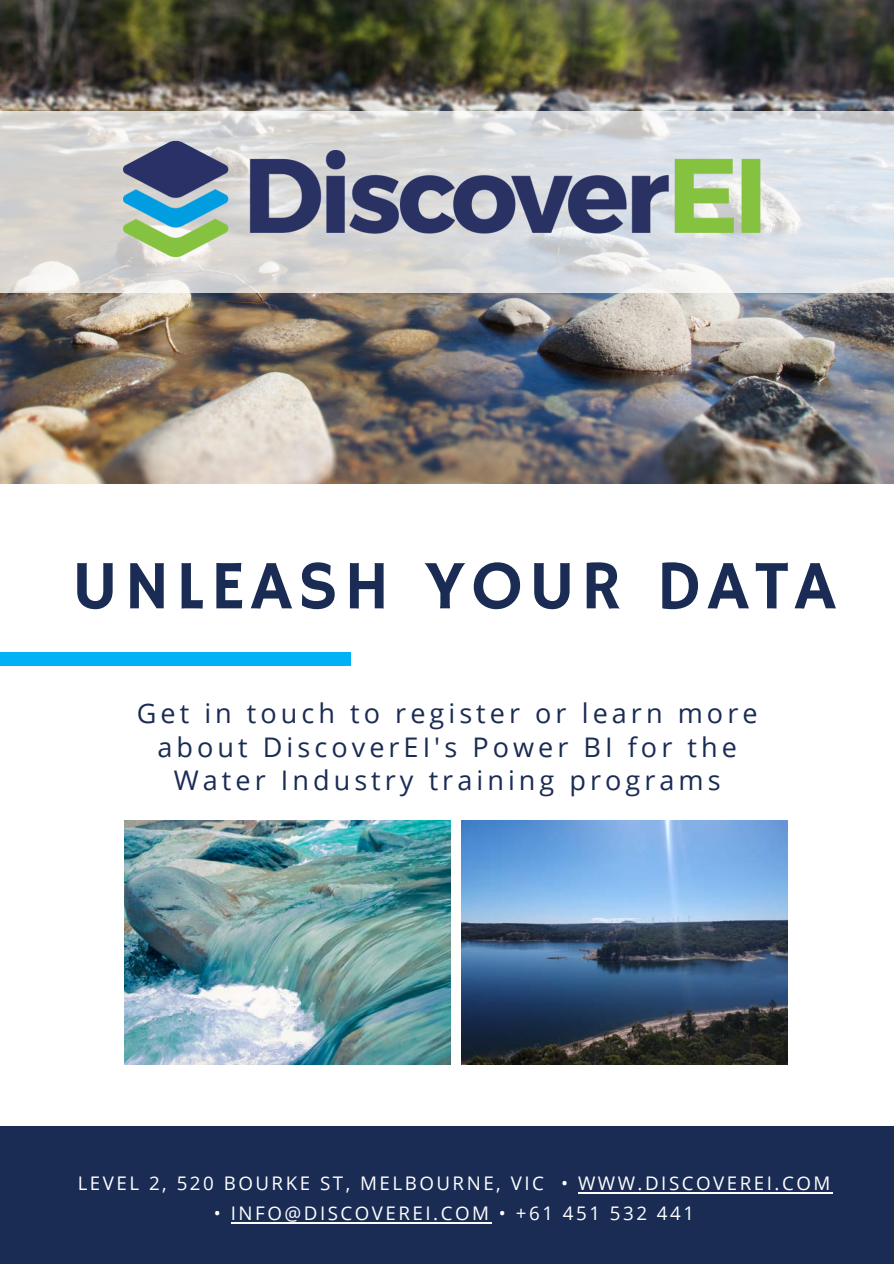
<style>
.page{position:relative;width:894px;height:1264px;background:#fff}
.page>*{position:absolute;margin:0;border:0;box-sizing:border-box;transform-origin:0 0}
.t1{font:69.45px "Hammersmith One";letter-spacing:.085em;color:#1a2b54}
.t2{font:27px/33.5px "Open Sans";letter-spacing:.15em;color:#1a2b54;text-align:center}
.t3{font:18.75px "Open Sans";letter-spacing:.135em;color:#fff}
</style>
<div class="page">
<img style="left:0;top:0;width:893px;height:483px">
<div style="left:0;top:1126px;width:893px;height:137px;background:#1a2b54"></div>
<hr style="left:578px;top:1191px;width:254px;height:2px;background:#fff">
<hr style="left:231px;top:1221px;width:260px;height:2px;background:#fff">
<div style="left:0;top:651px;width:351px;height:14px;background:#00b1f5"></div>
<svg style="left:0;top:111px;width:893px;height:181px;background:#dcdcdd"></svg>
<img style="left:119px;top:136px;width:656px;height:131px">
<img style="left:124px;top:820px;width:326px;height:244px">
<img style="left:461px;top:820px;width:325px;height:244px">
<h1 class="t1" style="left:72px;top:546px;width:765px">UNLEASH YOUR DATA</h1>
<p class="t2" style="left:137px;top:696px;width:622px">Get in touch to register or learn more about DiscoverEI's Power BI for the<br>Water Industry training programs</p>
<p class="t3" style="left:78px;top:1170px;width:754px">LEVEL 2, 520 BOURKE ST, MELBOURNE, VIC • WWW.DISCOVEREI.COM</p>
<p class="t3" style="left:214px;top:1200px;width:481px">• INFO@DISCOVEREI.COM • +61 451 532 441</p>
</div>
